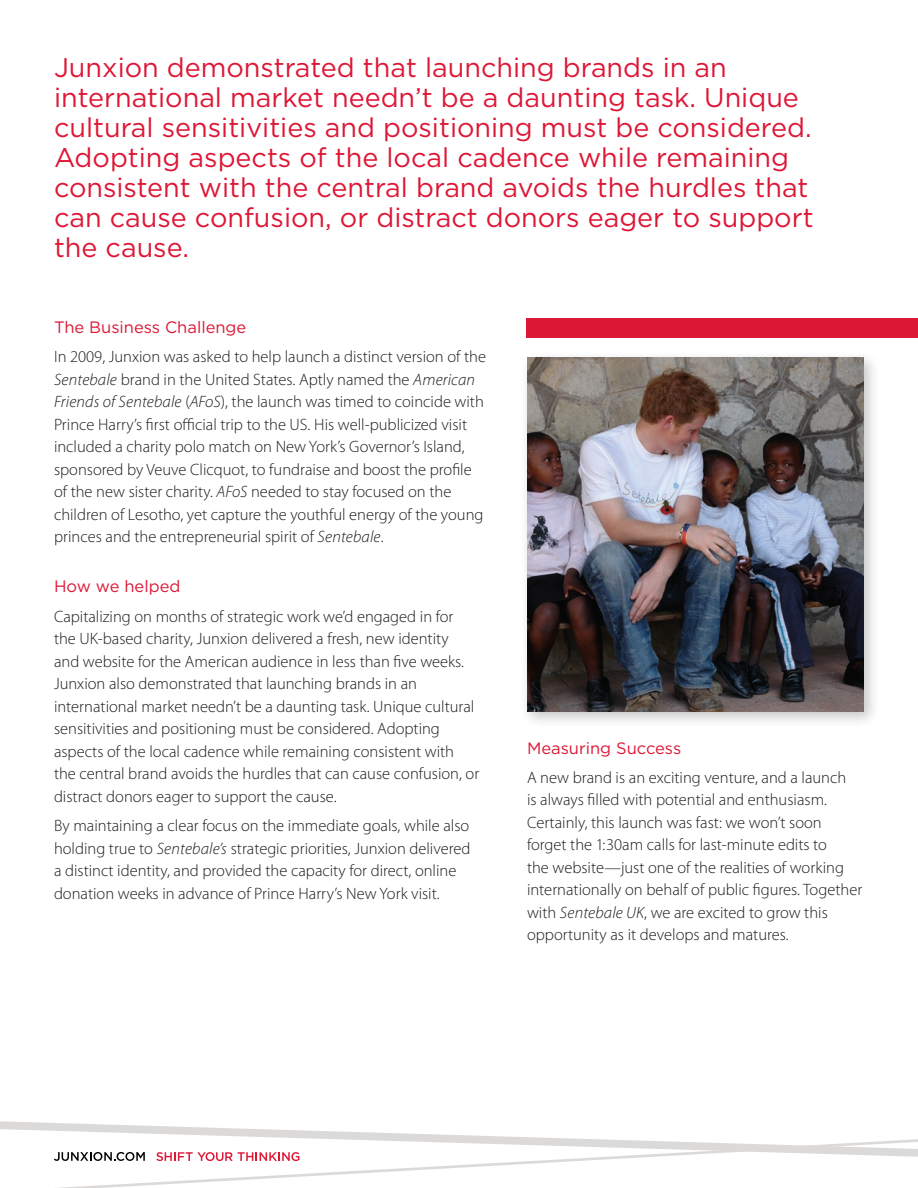
<style>
.page{position:relative;width:918px;height:1188px;background:#fff}
.page>*{position:absolute;margin:0;border:0;box-sizing:border-box;transform-origin:0 0}
.t1{font:27px/30px "Gotham";color:#dd1736}
.t2{font:300 16.5px/22.5px "Myriad Pro";color:#1c1b1a}
.t3{font:16.5px "Gotham";color:#dd1736}
.s1{font-style:italic}
</style>
<div class="page">
<div style="left:526px;top:319px;width:392px;height:19px;background:#dd1736"></div>
<svg style="left:0;top:1121px;width:280px;height:10px"></svg>
<svg style="left:40px;top:1130px;width:878px;height:58px"></svg>
<div style="left:519px;top:350px;width:362px;height:378px;background:#1c1b1a;opacity:.25"></div>
<img style="left:527px;top:357px;width:337px;height:355px">
<p class="t1" style="left:54px;top:52px;width:761px">Junxion demonstrated that launching brands in an international market needn’t be a daunting task. Unique cultural sensitivities and positioning must be considered.<br>Adopting aspects of the local cadence while remaining consistent with the central brand avoids the hurdles that can cause confusion, or distract donors eager to support the cause.</p>
<p class="t3" style="left:54px;top:318px;width:194px">The Business Challenge</p>
<p class="t2" style="left:54px;top:345px;width:434px">In 2009, Junxion was asked to help launch a distinct version of the <span class="s1">Sentebale</span> brand in the United States. Aptly named the <span class="s1">American Friends of Sentebale</span> (<span class="s1">AFoS</span>), the launch was timed to coincide with Prince Harry’s first official trip to the US. His well-publicized visit included a charity polo match on New York’s Governor’s Island, sponsored by Veuve Clicquot, to fundraise and boost the profile of the new sister charity. <span class="s1">AFoS</span> needed to stay focused on the children of Lesotho, yet capture the youthful energy of the young princes and the entrepreneurial spirit of <span class="s1">Sentebale</span>.</p>
<p class="t3" style="left:54px;top:577px;width:128px">How we helped</p>
<p class="t2" style="left:54px;top:605px;width:427px">Capitalizing on months of strategic work we’d engaged in for the UK-based charity, Junxion delivered a fresh, new identity<br>and website for the American audience in less than five weeks.<br>Junxion also demonstrated that launching brands in an international market needn’t be a daunting task. Unique cultural sensitivities and positioning must be considered. Adopting aspects of the local cadence while remaining consistent with the central brand avoids the hurdles that can cause confusion, or distract donors eager to support the cause.</p>
<p class="t2" style="left:54px;top:814px;width:418px">By maintaining a clear focus on the immediate goals, while also holding true to <span class="s1">Sentebale’s</span> strategic priorities, Junxion delivered a distinct identity, and provided the capacity for direct, online donation weeks in advance of Prince Harry’s New York visit.</p>
<p class="t3" style="left:527px;top:739px;width:156px">Measuring Success</p>
<p class="t2" style="left:527px;top:766px;width:337px">A new brand is an exciting venture, and a launch<br>is always filled with potential and enthusiasm.<br>Certainly, this launch was fast: we won’t soon forget the 1:30am calls for last-minute edits to<br>the website—just one of the realities of working internationally on behalf of public figures. Together with <span class="s1">Sentebale UK</span>, we are excited to grow this opportunity as it develops and matures.</p>
</div>
